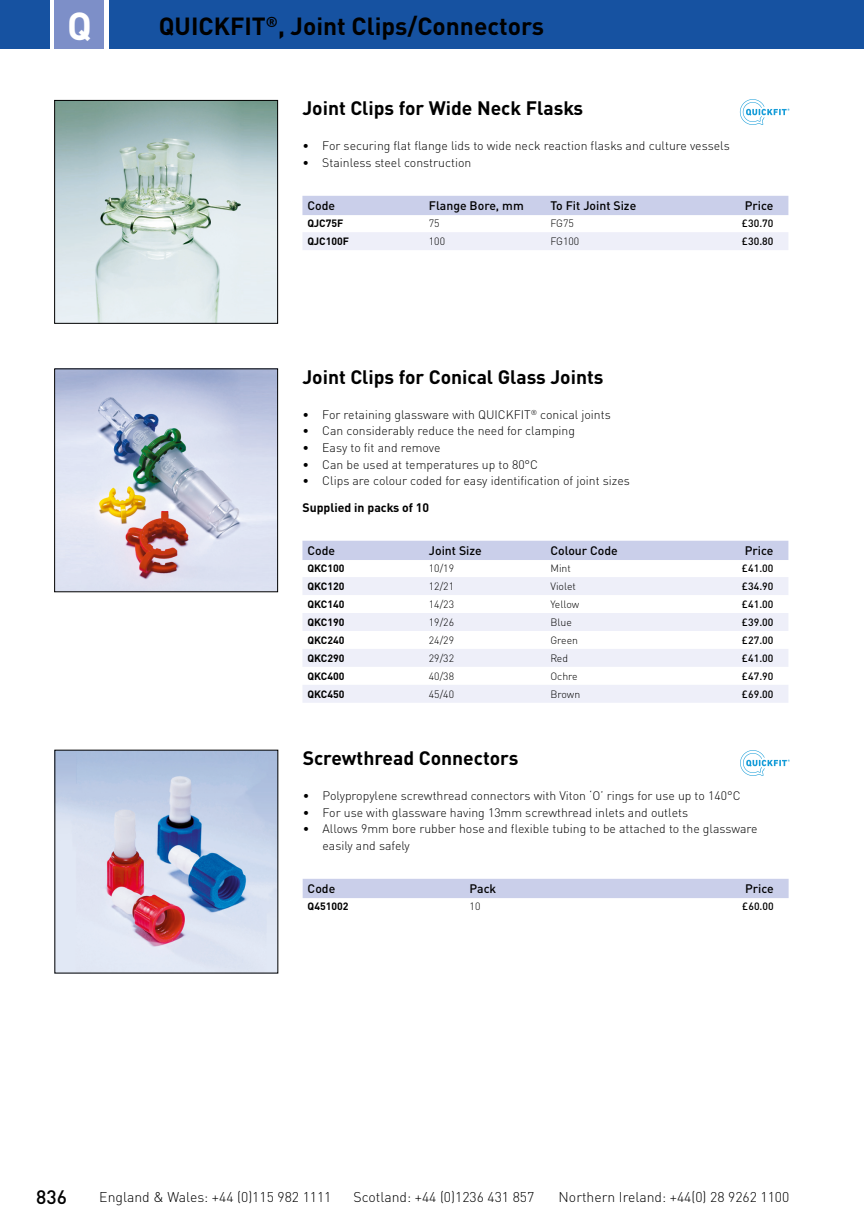
<style>
.page{position:relative;width:864px;height:1231px;background:#fff}
.page>*{position:absolute;margin:0;border:0;box-sizing:border-box;transform-origin:0 0}
.t1{font:700 38.5px "DIN Pro";color:#fff}
.t2{font:700 24.5px "DIN Pro";color:#000}
.t3{font:700 19.25px "DIN Pro";color:#000}
.t4{font:500 19.25px "DIN Pro";color:#000}
.t5{font:300 14px "DIN Pro";color:#000}
.t6{font:300 12.25px/16.6px "DIN Pro";color:#000}
.t7{font:500 12.25px "DIN Pro";color:#000}
.t8{font:700 12.25px "DIN Pro";color:#000}
.t9{font:300 10.5px "DIN Pro";color:#000}
.t10{font:700 10.5px "DIN Pro";color:#000}
.t11{font:500 10.5px "DIN Pro";color:#000}
</style>
<div class="page">
<div style="left:55px;top:0;width:49px;height:48px;background:#7d8fc8"></div>
<div style="left:0;top:0;width:50px;height:48px;background:#1652a1"></div>
<div style="left:302px;top:196px;width:486px;height:19px;background:#cacfea"></div>
<div style="left:303px;top:232px;width:485px;height:18px;background:#eeeff9"></div>
<svg style="left:739px;top:99px;width:50px;height:26px"></svg>
<img style="left:56px;top:102px;width:220px;height:219px">
<div style="left:54px;top:100px;width:224px;height:223px;border:1px solid #000"></div>
<div style="left:302px;top:540px;width:486px;height:20px;background:#cacfea"></div>
<svg style="left:303px;top:577px;width:485px;height:125px;fill:#eeeff9"></svg>
<img style="left:56px;top:370px;width:220px;height:220px">
<div style="left:54px;top:368px;width:224px;height:224px;border:1px solid #000"></div>
<div style="left:109px;top:0;width:754px;height:48px;background:#1652a1"></div>
<div style="left:302px;top:879px;width:486px;height:19px;background:#cacfea"></div>
<svg style="left:740px;top:750px;width:49px;height:25px"></svg>
<img style="left:57px;top:751px;width:219px;height:220px">
<h1 class="t1" style="left:67px;top:-6px;width:26px">Q</h1>
<h2 class="t2" style="left:159px;top:6px;width:386px">QUICKFIT<sup>®</sup>, Joint Clips/Connectors</h2>
<h2 class="t2" style="left:266px;top:6px;width:151px">®, Joint Clips</h2>
<h3 class="t3" style="left:302px;top:92px;width:282px">Joint Clips for Wide Neck Flasks</h3>
<p class="t6" style="left:302px;top:136px;width:428px">• For securing flat flange lids to wide neck reaction flasks and culture vessels</p>
<p class="t6" style="left:302px;top:153px;width:170px">• Stainless steel construction</p>
<p class="t7" style="left:307px;top:196px;width:29px">Code</p>
<p class="t7" style="left:428px;top:196px;width:96px">Flange Bore, mm</p>
<p class="t7" style="left:550px;top:196px;width:87px">To Fit Joint Size</p>
<p class="t7" style="left:744px;top:196px;width:30px">Price</p>
<p class="t10" style="left:307px;top:215px;width:37px">QJC75F</p>
<p class="t9" style="left:428px;top:215px;width:12px">75</p>
<p class="t9" style="left:550px;top:215px;width:25px">FG75</p>
<p class="t11" style="left:741px;top:215px;width:33px">£30.70</p>
<p class="t10" style="left:307px;top:232px;width:43px">QJC100F</p>
<p class="t9" style="left:428px;top:233px;width:18px">100</p>
<p class="t9" style="left:550px;top:233px;width:30px">FG100</p>
<p class="t11" style="left:741px;top:233px;width:33px">£30.80</p>
<h3 class="t3" style="left:302px;top:360px;width:302px">Joint Clips for Conical Glass Joints</h3>
<p class="t6" style="left:302px;top:405px;width:309px">• For retaining glassware with QUICKFIT<sup>®</sup> conical joints</p>
<p class="t6" style="left:302px;top:421px;width:274px">• Can considerably reduce the need for clamping</p>
<p class="t6" style="left:302px;top:438px;width:139px">• Easy to fit and remove</p>
<p class="t6" style="left:302px;top:454px;width:237px">• Can be used at temperatures up to 80°C</p>
<p class="t6" style="left:302px;top:471px;width:329px">• Clips are colour coded for easy identification of joint sizes</p>
<p class="t8" style="left:302px;top:497px;width:128px">Supplied in packs of 10</p>
<p class="t7" style="left:307px;top:540px;width:29px">Code</p>
<p class="t7" style="left:428px;top:540px;width:54px">Joint Size</p>
<p class="t7" style="left:550px;top:540px;width:69px">Colour Code</p>
<p class="t7" style="left:744px;top:540px;width:30px">Price</p>
<p class="t10" style="left:307px;top:559px;width:39px">QKC100</p>
<p class="t9" style="left:428px;top:560px;width:27px">10/19</p>
<p class="t9" style="left:550px;top:560px;width:22px">Mint</p>
<p class="t11" style="left:741px;top:559px;width:33px">£41.00</p>
<p class="t10" style="left:307px;top:577px;width:39px">QKC120</p>
<p class="t9" style="left:428px;top:578px;width:27px">12/21</p>
<p class="t9" style="left:550px;top:578px;width:27px">Violet</p>
<p class="t11" style="left:741px;top:577px;width:33px">£34.90</p>
<p class="t10" style="left:307px;top:595px;width:39px">QKC140</p>
<p class="t9" style="left:428px;top:596px;width:27px">14/23</p>
<p class="t9" style="left:550px;top:596px;width:30px">Yellow</p>
<p class="t11" style="left:741px;top:595px;width:33px">£41.00</p>
<p class="t10" style="left:307px;top:613px;width:39px">QKC190</p>
<p class="t9" style="left:428px;top:614px;width:27px">19/26</p>
<p class="t9" style="left:550px;top:614px;width:23px">Blue</p>
<p class="t11" style="left:741px;top:613px;width:33px">£39.00</p>
<p class="t10" style="left:307px;top:631px;width:39px">QKC240</p>
<p class="t9" style="left:428px;top:632px;width:27px">24/29</p>
<p class="t9" style="left:550px;top:632px;width:29px">Green</p>
<p class="t11" style="left:741px;top:631px;width:33px">£27.00</p>
<p class="t10" style="left:307px;top:649px;width:39px">QKC290</p>
<p class="t9" style="left:428px;top:650px;width:27px">29/32</p>
<p class="t9" style="left:550px;top:650px;width:19px">Red</p>
<p class="t11" style="left:741px;top:649px;width:33px">£41.00</p>
<p class="t10" style="left:307px;top:667px;width:39px">QKC400</p>
<p class="t9" style="left:428px;top:668px;width:27px">40/38</p>
<p class="t9" style="left:550px;top:668px;width:29px">Ochre</p>
<p class="t11" style="left:741px;top:667px;width:33px">£47.90</p>
<p class="t10" style="left:307px;top:685px;width:39px">QKC450</p>
<p class="t9" style="left:428px;top:686px;width:27px">45/40</p>
<p class="t9" style="left:550px;top:686px;width:31px">Brown</p>
<p class="t11" style="left:741px;top:685px;width:33px">£69.00</p>
<h3 class="t3" style="left:302px;top:741px;width:217px">Screwthread Connectors</h3>
<p class="t6" style="left:302px;top:786px;width:439px">• Polypropylene screwthread connectors with Viton ‘O’ rings for use up to 140°C</p>
<p class="t6" style="left:302px;top:802px;width:387px">• For use with glassware having 13mm screwthread inlets and outlets</p>
<p class="t6" style="left:322px;top:819px;width:436px;text-indent:-20px">• Allows 9mm bore rubber hose and flexible tubing to be attached to the glassware easily and safely</p>
<p class="t7" style="left:307px;top:878px;width:29px">Code</p>
<p class="t7" style="left:469px;top:878px;width:28px">Pack</p>
<p class="t7" style="left:744px;top:878px;width:30px">Price</p>
<p class="t10" style="left:307px;top:897px;width:42px">Q451002</p>
<p class="t9" style="left:469px;top:898px;width:12px">10</p>
<p class="t11" style="left:741px;top:897px;width:33px">£60.00</p>
<h3 class="t4" style="left:36px;top:1180px;width:32px">836</h3>
<p class="t5" style="left:99px;top:1185px;width:233px">England &amp; Wales: +44 (0)115 982 1111</p>
<p class="t5" style="left:353px;top:1185px;width:182px">Scotland: +44 (0)1236 431 857</p>
<p class="t5" style="left:558px;top:1185px;width:232px">Northern Ireland: +44(0) 28 9262 1100</p>
</div>
